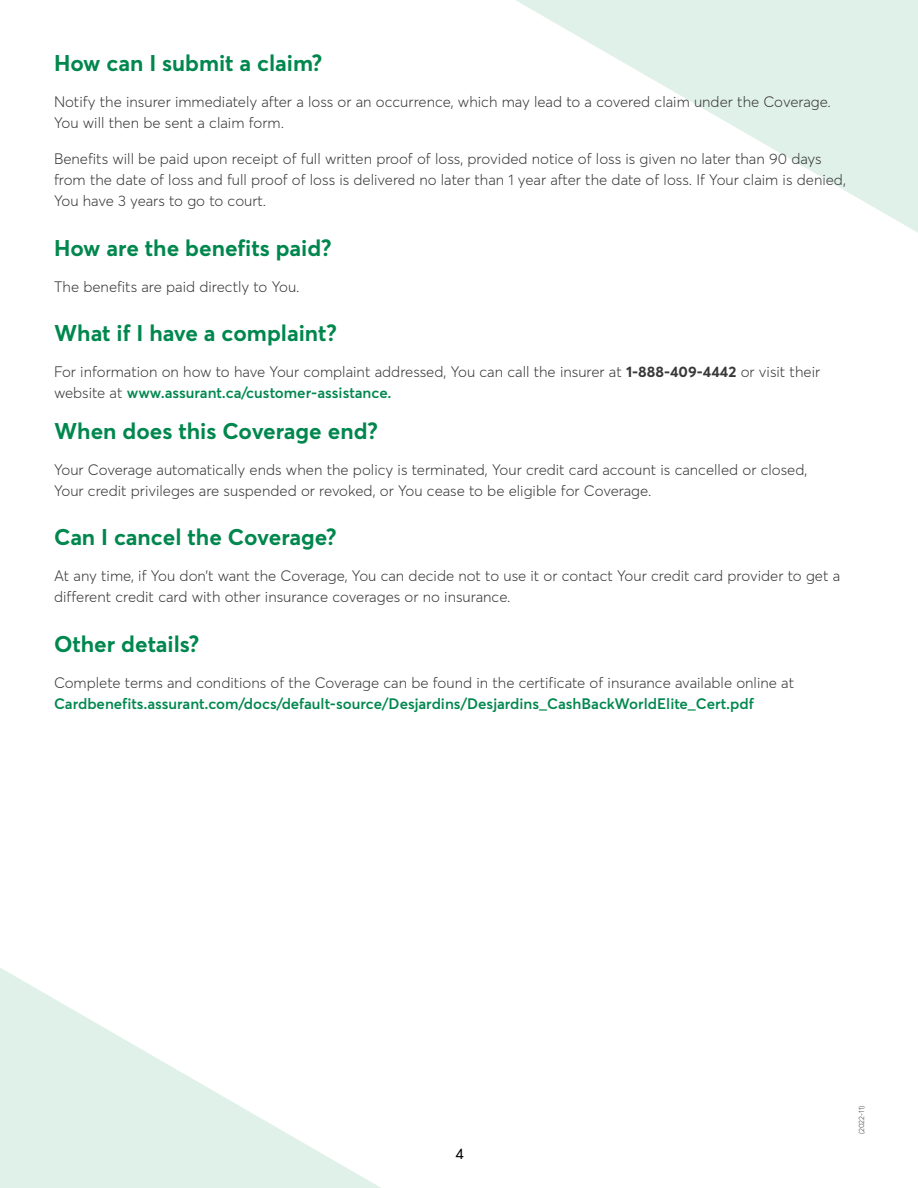
<style>
.page{position:relative;width:918px;height:1188px;background:#fff}
.page>*{position:absolute;margin:0;border:0;box-sizing:border-box;transform-origin:0 0}
.t1{font:700 22.5px "Averta";color:#00874e}
.t2{font:300 15px/21px "Averta";color:#383838}
.t3{font:600 15px/21px "Averta";color:#00874e}
.t4{font:15px "Averta";color:#000}
.t5{font:300 7.5px "Averta";color:#383838}
.s1{font-weight:700}
.s2{font-weight:600;color:#00874e}
.s3{font-weight:300;color:#383838}
</style>
<div class="page">
<svg style="left:516px;top:0;width:402px;height:233px"></svg>
<svg style="left:0;top:968px;width:381px;height:220px;fill:#e3f2ec"></svg>
<h2 class="t1" style="left:54px;top:49px;width:270px">How can I submit a claim?</h2>
<p class="t2" style="left:54px;top:91px;width:779px">Notify the insurer immediately after a loss or an occurrence, which may lead to a covered claim under the Coverage.<br>You will then be sent a claim form.</p>
<p class="t2" style="left:54px;top:148px;width:794px">Benefits will be paid upon receipt of full written proof of loss, provided notice of loss is given no later than 90 days from the date of loss and full proof of loss is delivered no later than 1 year after the date of loss. If Your claim is denied,<br>You have 3 years to go to court.</p>
<h2 class="t1" style="left:54px;top:234px;width:279px">How are the benefits paid?</h2>
<p class="t2" style="left:54px;top:276px;width:247px">The benefits are paid directly to You.</p>
<h2 class="t1" style="left:54px;top:319px;width:285px">What if I have a complaint?</h2>
<p class="t2" style="left:54px;top:361px;width:768px">For information on how to have Your complaint addressed, You can call the insurer at <span class="s1">1-888-409-4442</span> or visit their website at <span class="s2">www.assurant.ca/customer-assistance.</span></p>
<h2 class="t1" style="left:54px;top:417px;width:326px">When does this Coverage end?</h2>
<p class="t2" style="left:54px;top:459px;width:755px">Your Coverage automatically ends when the policy is terminated, Your credit card account is cancelled or closed,<br>Your credit privileges are suspended or revoked, or You cease to be eligible for Coverage.</p>
<h2 class="t1" style="left:54px;top:523px;width:284px">Can I cancel the Coverage?</h2>
<p class="t2" style="left:54px;top:565px;width:788px">At any time, if You don’t want the Coverage, You can decide not to use it or contact Your credit card provider to get a different credit card with other insurance coverages or no insurance.</p>
<h2 class="t1" style="left:54px;top:630px;width:147px">Other details?</h2>
<p class="t3" style="left:54px;top:672px;width:742px"><span class="s3">Complete terms and conditions of the Coverage can be found in the certificate of insurance available online at<br></span>Cardbenefits.assurant.com/docs/default-source/Desjardins/Desjardins_CashBackWorldElite_Cert.pdf</p>
<p class="t4" style="left:456px;top:1144px;width:10px">4</p>
<p class="t5" style="left:857px;top:1134px;width:30px;rotate:-90deg">(2022-11)</p>
</div>
